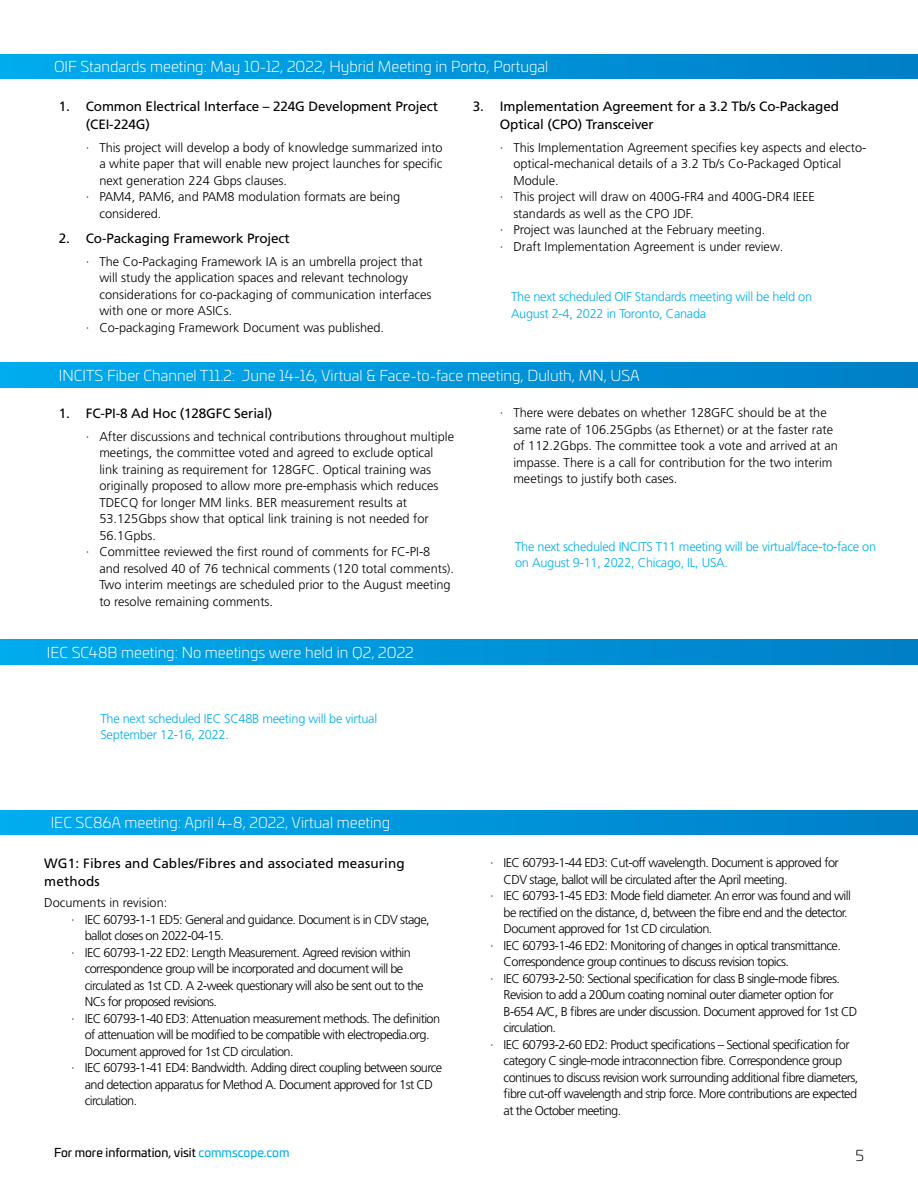
<style>
.page{position:relative;width:918px;height:1188px;background:#fff}
.page>*{position:absolute;margin:0;border:0;box-sizing:border-box;transform-origin:0 0}
.t1{font:300 15px "Univia Pro";color:#fff}
.t2{font:300 15px "Univia Pro";color:#000}
.t3{font:13.5px/18px "Frutiger LT Pro";letter-spacing:-.01em;color:#000}
.t4{font:13.5px/18px "Frutiger LT Pro";letter-spacing:.01em;color:#000}
.t5{font:300 12.75px/16.5px "Frutiger LT Pro";color:#000}
.t6{font:300 12.75px "Frutiger LT Pro";letter-spacing:-.05em;color:#000}
.t7{font:300 12.75px/16.5px "Frutiger LT Pro";letter-spacing:-.02em;color:#00aeef}
.t8{font:300 12.75px "Frutiger LT Pro";letter-spacing:-.02em;color:#000}
.t9{font:12px "Univia Pro";color:#000}
.s1{color:#00aeef}
</style>
<div class="page">
<div style="left:0;top:54px;width:918px;height:25px;background:linear-gradient(to right,#00aced,#007ec6)"></div>
<div style="left:0;top:363px;width:918px;height:25px;background:linear-gradient(to right,#00acee,#007fc6)"></div>
<div style="left:0;top:639px;width:918px;height:25px;background:linear-gradient(to right,#00abed,#007ec6)"></div>
<div style="left:0;top:810px;width:918px;height:25px;background:linear-gradient(to right,#00acee,#007fc6)"></div>
<p class="t1" style="left:54px;top:56px;width:496px">OIF Standards meeting: May 10-12, 2022, Hybrid Meeting in Porto, Portugal</p>
<p class="t3" style="left:86px;top:97px;width:354px;text-indent:-27px">1. Common Electrical Interface – 224G Development Project (CEI-224G)</p>
<p class="t5" style="left:86px;top:139px;width:358px">· This project will develop a body of knowledge summarized into</p>
<p class="t5" style="left:99px;top:156px;width:345px">a white paper that will enable new project launches for specific</p>
<p class="t5" style="left:99px;top:172px;width:189px">next generation 224 Gbps clauses.</p>
<p class="t5" style="left:86px;top:189px;width:316px">· PAM4, PAM6, and PAM8 modulation formats are being</p>
<p class="t5" style="left:99px;top:205px;width:64px">considered.</p>
<p class="t3" style="left:59px;top:229px;width:232px">2. Co-Packaging Framework Project</p>
<p class="t5" style="left:86px;top:253px;width:338px">· The Co-Packaging Framework IA is an umbrella project that</p>
<p class="t5" style="left:99px;top:270px;width:310px">will study the application spaces and relevant technology</p>
<p class="t5" style="left:99px;top:286px;width:334px">considerations for co-packaging of communication interfaces</p>
<p class="t5" style="left:99px;top:303px;width:134px">with one or more ASICs.</p>
<p class="t5" style="left:86px;top:319px;width:300px">· Co-packaging Framework Document was published.</p>
<p class="t3" style="left:500px;top:97px;width:341px;text-indent:-27px">3. Implementation Agreement for a 3.2 Tb/s Co-Packaged<br>Optical (CPO) Transceiver</p>
<p class="t5" style="left:500px;top:139px;width:368px">· This Implementation Agreement specifies key aspects and electo-</p>
<p class="t5" style="left:513px;top:156px;width:329px">optical-mechanical details of a 3.2 Tb/s Co-Packaged Optical</p>
<p class="t8" style="left:513px;top:173px;width:47px">Module.</p>
<p class="t5" style="left:500px;top:189px;width:317px">· This project will draw on 400G-FR4 and 400G-DR4 IEEE</p>
<p class="t5" style="left:513px;top:205px;width:182px">standards as well as the CPO JDF.</p>
<p class="t5" style="left:500px;top:222px;width:267px">· Project was launched at the February meeting.</p>
<p class="t5" style="left:500px;top:238px;width:285px">· Draft Implementation Agreement is under review.</p>
<p class="t7" style="left:511px;top:288px;width:303px">The next scheduled OIF Standards meeting will be held on<br>August 2-4, 2022 in Toronto, Canada</p>
<p class="t1" style="left:59px;top:365px;width:583px">INCITS Fiber Channel T11.2: June 14-16, Virtual &amp; Face-to-face meeting, Duluth, MN, USA</p>
<p class="t3" style="left:59px;top:404px;width:215px">1. FC-PI-8 Ad Hoc (128GFC Serial)</p>
<p class="t5" style="left:86px;top:428px;width:370px">· After discussions and technical contributions throughout multiple</p>
<p class="t5" style="left:99px;top:445px;width:336px">meetings, the committee voted and agreed to exclude optical</p>
<p class="t5" style="left:99px;top:461px;width:333px">link training as requirement for 128GFC. Optical training was</p>
<p class="t5" style="left:99px;top:478px;width:341px">originally proposed to allow more pre-emphasis which reduces</p>
<p class="t5" style="left:99px;top:494px;width:309px">TDECQ for longer MM links. BER measurement results at</p>
<p class="t5" style="left:99px;top:511px;width:331px">53.125Gbps show that optical link training is not needed for</p>
<p class="t8" style="left:99px;top:528px;width:58px">56.1Gpbs.</p>
<p class="t5" style="left:86px;top:544px;width:346px">· Committee reviewed the first round of comments for FC-PI-8</p>
<p class="t5" style="left:99px;top:560px;width:356px">and resolved 40 of 76 technical comments (120 total comments).</p>
<p class="t5" style="left:99px;top:577px;width:353px">Two interim meetings are scheduled prior to the August meeting</p>
<p class="t5" style="left:99px;top:593px;width:175px">to resolve remaining comments.</p>
<p class="t1" style="left:47px;top:642px;width:368px">IEC SC48B meeting: No meetings were held in Q2, 2022</p>
<p class="t7" style="left:100px;top:710px;width:278px">The next scheduled IEC SC48B meeting will be virtual<br>September 12-16, 2022.</p>
<p class="t1" style="left:51px;top:812px;width:341px">IEC SC86A meeting: April 4-8, 2022, Virtual meeting</p>
<p class="t4" style="left:44px;top:854px;width:362px">WG1: Fibres and Cables/Fibres and associated measuring methods</p>
<p class="t5" style="left:44px;top:895px;width:125px">Documents in revision:</p>
<p class="t6" style="left:71px;top:912px;width:360px">· IEC 60793-1-1 ED5: General and guidance. Document is in CDV stage,</p>
<p class="t6" style="left:85px;top:928px;width:141px">ballot closes on 2022-04-15.</p>
<p class="t6" style="left:71px;top:945px;width:341px">· IEC 60793-1-22 ED2: Length Measurement. Agreed revision within</p>
<p class="t6" style="left:85px;top:961px;width:320px">correspondence group will be incorporated and document will be</p>
<p class="t6" style="left:85px;top:978px;width:340px">circulated as 1st CD. A 2-week questionary will also be sent out to the</p>
<p class="t6" style="left:85px;top:994px;width:134px">NCs for proposed revisions.</p>
<p class="t6" style="left:71px;top:1011px;width:370px">· IEC 60793-1-40 ED3: Attenuation measurement methods. The definition</p>
<p class="t6" style="left:85px;top:1027px;width:346px">of attenuation will be modified to be compatible with electropedia.org.</p>
<p class="t6" style="left:85px;top:1044px;width:210px">Document approved for 1st CD circulation.</p>
<p class="t6" style="left:71px;top:1060px;width:372px">· IEC 60793-1-41 ED4: Bandwidth. Adding direct coupling between source</p>
<p class="t6" style="left:85px;top:1077px;width:350px">and detection apparatus for Method A. Document approved for 1st CD</p>
<p class="t6" style="left:85px;top:1093px;width:54px">circulation.</p>
<p class="t5" style="left:513px;top:404px;width:326px;text-indent:-14px">· There were debates on whether 128GFC should be at the same rate of 106.25Gpbs (as Ethernet) or at the faster rate of 112.2Gbps. The committee took a vote and arrived at an impasse. There is a call for contribution for the two interim meetings to justify both cases.</p>
<p class="t7" style="left:515px;top:538px;width:362px">The next scheduled INCITS T11 meeting will be virtual/face-to-face on on August 9-11, 2022, Chicago, IL, USA.</p>
<p class="t6" style="left:490px;top:855px;width:350px">· IEC 60793-1-44 ED3: Cut-off wavelength. Document is approved for</p>
<p class="t6" style="left:504px;top:872px;width:285px">CDV stage, ballot will be circulated after the April meeting.</p>
<p class="t6" style="left:490px;top:888px;width:362px">· IEC 60793-1-45 ED3: Mode field diameter. An error was found and will</p>
<p class="t6" style="left:504px;top:905px;width:346px">be rectified on the distance, d, between the fibre end and the detector.</p>
<p class="t6" style="left:504px;top:921px;width:210px">Document approved for 1st CD circulation.</p>
<p class="t6" style="left:490px;top:938px;width:352px">· IEC 60793-1-46 ED2: Monitoring of changes in optical transmittance.</p>
<p class="t6" style="left:504px;top:954px;width:287px">Correspondence group continues to discuss revision topics.</p>
<p class="t6" style="left:490px;top:971px;width:351px">· IEC 60793-2-50: Sectional specification for class B single-mode fibres.</p>
<p class="t6" style="left:504px;top:987px;width:331px">Revision to add a 200um coating nominal outer diameter option for</p>
<p class="t6" style="left:504px;top:1004px;width:355px">B-654 A/C, B fibres are under discussion. Document approved for 1st CD</p>
<p class="t6" style="left:504px;top:1020px;width:54px">circulation.</p>
<p class="t6" style="left:490px;top:1037px;width:361px">· IEC 60793-2-60 ED2: Product specifications – Sectional specification for</p>
<p class="t6" style="left:504px;top:1053px;width:340px">category C single-mode intraconnection fibre. Correspondence group</p>
<p class="t6" style="left:504px;top:1070px;width:356px">continues to discuss revision work surrounding additional fibre diameters,</p>
<p class="t6" style="left:504px;top:1086px;width:355px">fibre cut-off wavelength and strip force. More contributions are expected</p>
<p class="t6" style="left:504px;top:1103px;width:119px">at the October meeting.</p>
<p class="t9" style="left:54px;top:1144px;width:237px">For more information, visit <span class="s1">commscope.com</span></p>
<p class="t2" style="left:855px;top:1144px;width:10px">5</p>
</div>
